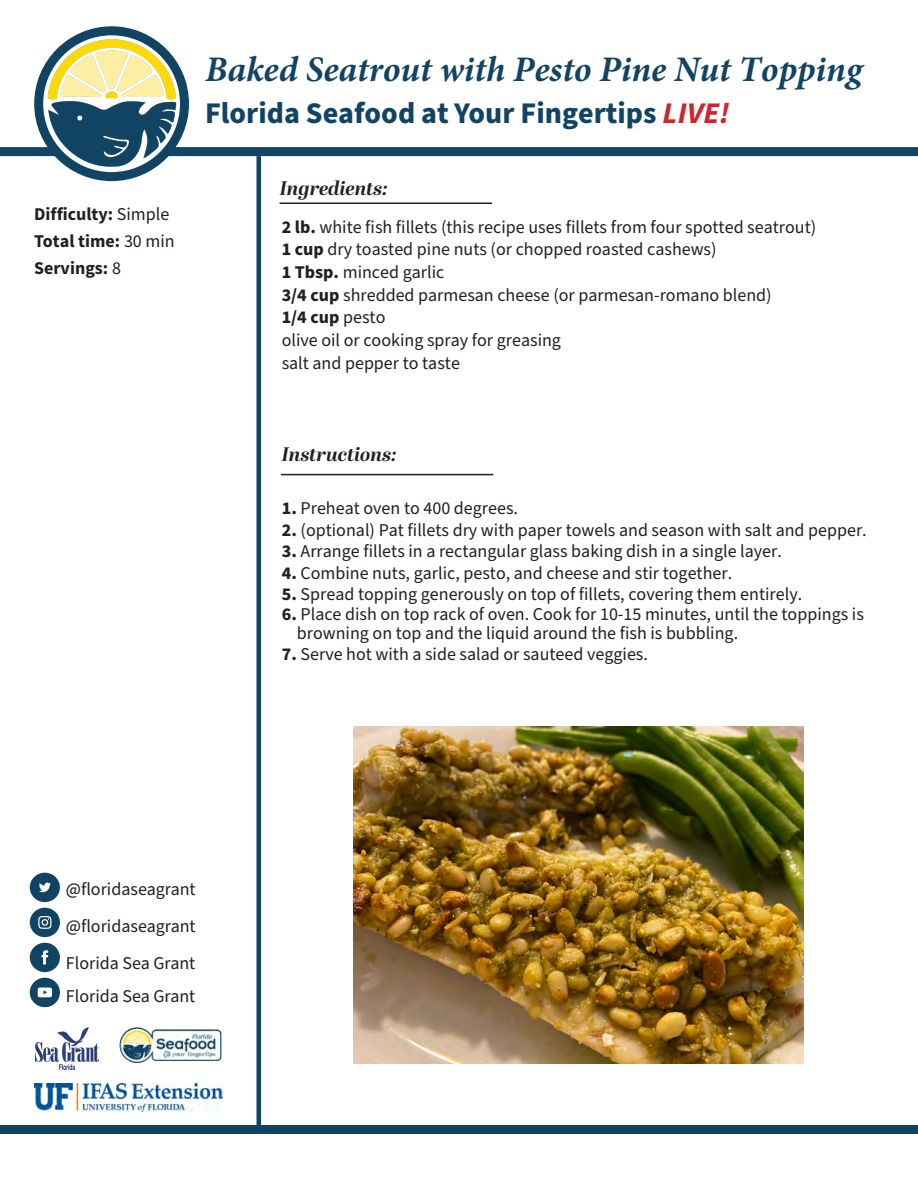
<style>
.page{position:relative;width:918px;height:1188px;background:#fff}
.page>*{position:absolute;margin:0;border:0;box-sizing:border-box;transform-origin:0 0}
.t1{font:italic 700 36px "Minion Pro";color:#114362}
.t2{font:700 30px "Source Sans Pro";color:#114362}
.t3{font:italic 700 19.5px "Abril Display";color:#231f20}
.t4{font:18px/22.6px "Source Sans Pro";color:#231f20}
.t5{font:700 18px/27.2px "Source Sans Pro";color:#231f20}
.s1{font-weight:400}
.s2{font-style:italic;color:#d1232a}
.s3{font-weight:700}
</style>
<div class="page">
<div style="left:0;top:147px;width:918px;height:9px;background:#114362"></div>
<svg style="left:40px;top:32px;width:143px;height:143px"></svg>
<svg style="left:47px;top:39px;width:129px;height:129px"></svg>
<div style="left:34px;top:26px;width:155px;height:155px;border:9px solid #114362;border-radius:50%"></div>
<div style="left:0;top:1125px;width:918px;height:9px;background:#114362"></div>
<div style="left:256px;top:156px;width:5px;height:978px;background:#114362"></div>
<svg style="left:30px;top:943px;width:30px;height:29px"></svg>
<svg style="left:30px;top:873px;width:30px;height:29px"></svg>
<svg style="left:30px;top:978px;width:30px;height:29px"></svg>
<svg style="left:30px;top:908px;width:30px;height:29px"></svg>
<img style="left:36px;top:1027px;width:62px;height:43px">
<img style="left:34px;top:1083px;width:188px;height:28px">
<img style="left:119px;top:1027px;width:103px;height:36px">
<hr style="left:281px;top:474px;width:212px;height:1px;background:#231f20">
<hr style="left:280px;top:202px;width:212px;height:2px;background:#231f20">
<img style="left:354px;top:727px;width:449px;height:337px">
<p class="t5" style="left:34px;top:201px;width:142px">Difficulty: <span class="s1">Simple<br></span>Total time: <span class="s1">30 min<br></span>Servings: <span class="s1">8</span></p>
<h1 class="t1" style="left:205px;top:44px;width:659px">Baked Seatrout with Pesto Pine Nut Topping</h1>
<h2 class="t2" style="left:205px;top:93px;width:526px">Florida Seafood at Your Fingertips <span class="s2">LIVE!</span></h2>
<p class="t3" style="left:280px;top:174px;width:109px">Ingredients:</p>
<p class="t4" style="left:282px;top:216px;width:536px"><span class="s3">2 lb.</span> white fish fillets (this recipe uses fillets from four spotted seatrout)<br><span class="s3">1 cup</span> dry toasted pine nuts (or chopped roasted cashews)<br><span class="s3">1 Tbsp.</span> minced garlic<br><span class="s3">3/4 cup</span> shredded parmesan cheese (or parmesan-romano blend)<br><span class="s3">1/4 cup</span> pesto<br>olive oil or cooking spray for greasing<br>salt and pepper to taste</p>
<p class="t3" style="left:282px;top:440px;width:116px">Instructions:</p>
<p class="t4" style="left:282px;top:497px;width:238px"><span class="s3">1.</span> Preheat oven to 400 degrees.</p>
<p class="t4" style="left:282px;top:519px;width:586px"><span class="s3">2.</span> (optional) Pat fillets dry with paper towels and season with salt and pepper.</p>
<p class="t4" style="left:282px;top:541px;width:502px"><span class="s3">3.</span> Arrange fillets in a rectangular glass baking dish in a single layer.</p>
<p class="t4" style="left:282px;top:562px;width:452px"><span class="s3">4.</span> Combine nuts, garlic, pesto, and cheese and stir together.</p>
<p class="t4" style="left:282px;top:584px;width:522px"><span class="s3">5.</span> Spread topping generously on top of fillets, covering them entirely.</p>
<p class="t4" style="left:297px;top:605px;width:569px;line-height:18.5px;text-indent:-15px"><span class="s3">6.</span> Place dish on top rack of oven. Cook for 10-15 minutes, until the toppings is browning on top and the liquid around the fish is bubbling.</p>
<p class="t4" style="left:282px;top:643px;width:368px"><span class="s3">7.</span> Serve hot with a side salad or sauteed veggies.</p>
<p class="t4" style="left:66px;top:871px;width:131px;line-height:37px;text-align:justify">@floridaseagrant @floridaseagrant Florida Sea Grant</p>
<p class="t4" style="left:66px;top:985px;width:131px">Florida Sea Grant</p>
</div>
